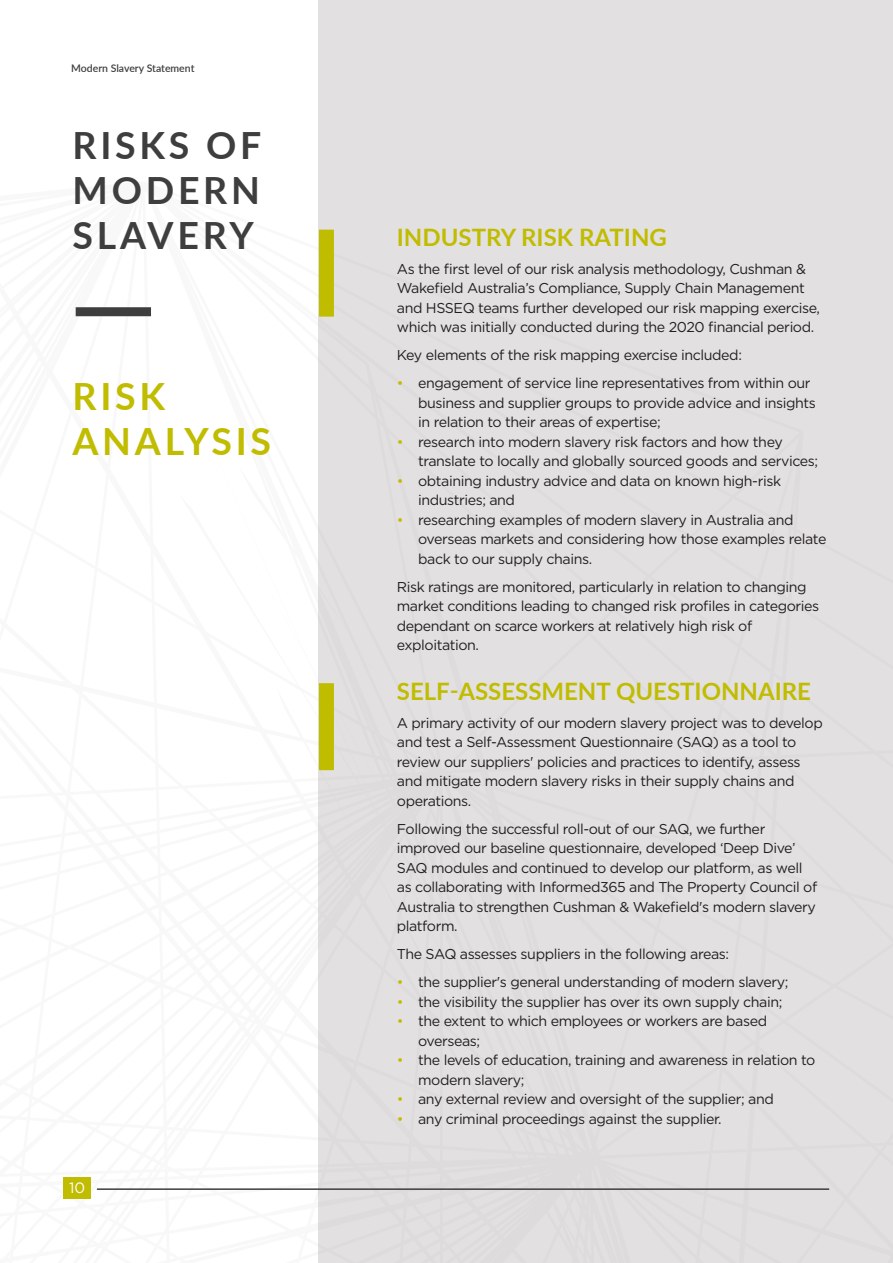
<style>
.page{position:relative;width:893px;height:1263px;background:#fff}
.page>*{position:absolute;margin:0;border:0;box-sizing:border-box;transform-origin:0 0}
.t1{font:700 37.5px/45px "Lato";letter-spacing:.1em;color:#3e3e3f;text-align:justify}
.t2{font:700 37.5px/45px "Lato";letter-spacing:.1em;color:#c0bc00}
.t3{font:700 24px "Lato";color:#c0bc00}
.Basic_Centre{font:15px "Gotham";color:#fff}
.t4{font:14.25px/19.5px "Gotham";letter-spacing:-.03em;color:#231f20}
.Header_Pagetitle_Right{font:600 10.5px "Lato";color:#3e3e3f}
.s1{color:#c0bc00}
</style>
<div class="page">
<div style="left:319px;top:0;width:574px;height:1263px;background:#e3e0e1"></div>
<div style="left:64px;top:1177px;width:27px;height:22px;background:#c0bc00"></div>
<hr style="left:97px;top:1188px;width:732px;height:2px;background:#3e3e3f">
<div style="left:76px;top:307px;width:75px;height:9px;background:#3e3e3f"></div>
<div style="left:319px;top:683px;width:15px;height:87px;background:#c0bc00"></div>
<div style="left:319px;top:230px;width:15px;height:87px;background:#c0bc00"></div>
<p class="Header_Pagetitle_Right" style="left:71px;top:61px;width:125px">Modern Slavery Statement</p>
<p class="t1" style="left:72px;top:121px;width:190px">RISKS OF MODERN SLAVERY</p>
<p class="t2" style="left:72px;top:372px;width:200px">RISK<br>ANALYSIS</p>
<p class="Basic_Centre" style="left:69px;top:1178px;width:18px">10</p>
<p class="t3" style="left:397px;top:219px;width:272px">INDUSTRY RISK RATING</p>
<p class="t4" style="left:397px;top:259px;width:425px">As the first level of our risk analysis methodology, Cushman &amp; Wakefield Australia’s Compliance, Supply Chain Management and HSSEQ teams further developed our risk mapping exercise, which was initially conducted during the 2020 financial period.</p>
<p class="t4" style="left:397px;top:345px;width:347px">Key elements of the risk mapping exercise included:</p>
<p class="t4" style="left:418px;top:373px;width:399px;text-indent:-21px"><span class="s1">•</span> engagement of service line representatives from within our business and supplier groups to provide advice and insights in relation to their areas of expertise;</p>
<p class="t4" style="left:418px;top:432px;width:402px;text-indent:-21px"><span class="s1">•</span> research into modern slavery risk factors and how they translate to locally and globally sourced goods and services;</p>
<p class="t4" style="left:418px;top:471px;width:364px;text-indent:-21px"><span class="s1">•</span> obtaining industry advice and data on known high-risk industries; and</p>
<p class="t4" style="left:418px;top:510px;width:410px;text-indent:-21px"><span class="s1">•</span> researching examples of modern slavery in Australia and overseas markets and considering how those examples relate back to our supply chains.</p>
<p class="t4" style="left:397px;top:577px;width:424px">Risk ratings are monitored, particularly in relation to changing market conditions leading to changed risk profiles in categories dependant on scarce workers at relatively high risk of exploitation.</p>
<p class="t3" style="left:397px;top:673px;width:416px">SELF-ASSESSMENT QUESTIONNAIRE</p>
<p class="t4" style="left:397px;top:713px;width:427px">A primary activity of our modern slavery project was to develop and test a Self-Assessment Questionnaire (SAQ) as a tool to review our suppliers' policies and practices to identify, assess and mitigate modern slavery risks in their supply chains and operations.</p>
<p class="t4" style="left:397px;top:819px;width:422px">Following the successful roll-out of our SAQ, we further improved our baseline questionnaire, developed ‘Deep Dive’ SAQ modules and continued to develop our platform, as well as collaborating with Informed365 and The Property Council of Australia to strengthen Cushman &amp; Wakefield's modern slavery platform.</p>
<p class="t4" style="left:397px;top:944px;width:334px">The SAQ assesses suppliers in the following areas:</p>
<p class="t4" style="left:397px;top:972px;width:393px"><span class="s1">•</span> the supplier's general understanding of modern slavery;</p>
<p class="t4" style="left:397px;top:992px;width:387px"><span class="s1">•</span> the visibility the supplier has over its own supply chain;</p>
<p class="t4" style="left:418px;top:1011px;width:351px;text-indent:-21px"><span class="s1">•</span> the extent to which employees or workers are based overseas;</p>
<p class="t4" style="left:418px;top:1050px;width:399px;text-indent:-21px"><span class="s1">•</span> the levels of education, training and awareness in relation to modern slavery;</p>
<p class="t4" style="left:397px;top:1089px;width:379px"><span class="s1">•</span> any external review and oversight of the supplier; and</p>
<p class="t4" style="left:397px;top:1109px;width:326px"><span class="s1">•</span> any criminal proceedings against the supplier.</p>
</div>
